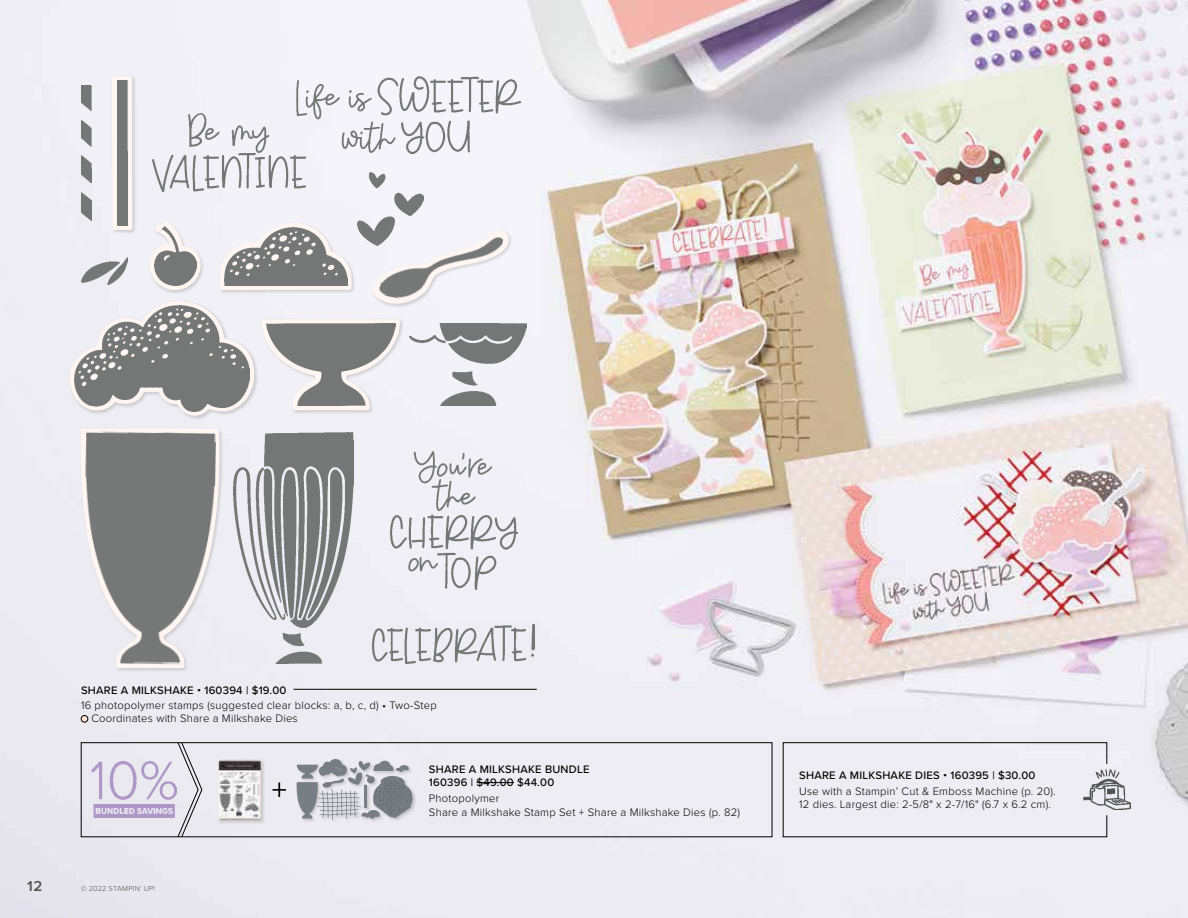
<style>
.page{position:relative;width:1188px;height:918px;background:#fff}
.page>*{position:absolute;margin:0;border:0;box-sizing:border-box;transform-origin:0 0}
.t1{font:600 15px "Proxima Nova";color:#525453}
.t2{font:300 11.25px/13.5px "Proxima Nova";letter-spacing:.02em;color:#000}
.t3{font:500 11.25px/13.5px "Proxima Nova";letter-spacing:.02em;color:#000}
.t4{font:300 7.5px "Proxima Nova";letter-spacing:.025em;color:#525453}
.s1{font-family:"Proxima Nova T";font-weight:100}
</style>
<div class="page">
<img style="left:0;top:0;width:1188px;height:918px">
<div style="left:80px;top:427px;width:144px;height:246px;background:#000;opacity:.15"></div>
<svg style="left:79px;top:429px;width:142px;height:239px"></svg>
<img style="left:82px;top:431px;width:134px;height:234px">
<div style="left:69px;top:300px;width:190px;height:120px;background:#eeedf3"></div>
<div style="left:111px;top:75px;width:26px;height:160px;background:#dfdfe4"></div>
<svg style="left:112px;top:76px;width:20px;height:154px;fill:#757777"></svg>
<img style="left:81px;top:86px;width:10px;height:135px">
<img style="left:152px;top:113px;width:153px;height:79px">
<img style="left:373px;top:624px;width:162px;height:40px">
<img style="left:390px;top:452px;width:128px;height:137px">
<img style="left:296px;top:76px;width:224px;height:78px">
<img style="left:234px;top:433px;width:120px;height:231px">
<img style="left:509px;top:324px;width:17px;height:82px">
<img style="left:357px;top:173px;width:67px;height:48px">
<div style="left:217px;top:758px;width:49px;height:66px;background:#000;opacity:.15"></div>
<img style="left:218px;top:759px;width:44px;height:61px">
<svg style="left:273px;top:783px;width:13px;height:14px"></svg>
<svg style="left:177px;top:744px;width:25px;height:91px"></svg>
<img style="left:91px;top:762px;width:86px;height:55px">
<div style="left:81px;top:742px;width:691px;height:95px;border:1px solid #000"></div>
<hr style="left:477px;top:782px;width:37px;height:1px;background:#000">
<hr style="left:294px;top:689px;width:243px;height:1px;background:#000">
<div style="left:81px;top:716px;width:7px;height:6px;background:#fee4d5;border-radius:50%"></div>
<div style="left:81px;top:715px;width:7px;height:7px;border:1px solid #000;border-radius:50%"></div>
<div style="left:372px;top:230px;width:141px;height:78px;background:#000;opacity:.15"></div>
<svg style="left:70px;top:221px;width:439px;height:195px"></svg>
<img style="left:378px;top:217px;width:125px;height:99px">
<img style="left:1107px;top:770px;width:23px;height:40px">
<div style="left:783px;top:742px;width:324px;height:95px;background:#eeedf3"></div>
<div style="left:360px;top:809px;width:24px;height:14px;background:#e8e7ed"></div>
<div style="left:316px;top:788px;width:49px;height:36px;background:#ecebf1"></div>
<div style="left:296px;top:781px;width:26px;height:42px;background:#000;opacity:.15"></div>
<div style="left:372px;top:775px;width:45px;height:47px;background:#ecebf1"></div>
<div style="left:407px;top:790px;width:9px;height:11px;background:#e2e1e7"></div>
<div style="left:408px;top:794px;width:9px;height:11px;background:#000;opacity:.15"></div>
<div style="left:409px;top:798px;width:8px;height:11px;background:#000;opacity:.15"></div>
<div style="left:390px;top:813px;width:9px;height:8px;background:#e2e1e7"></div>
<div style="left:388px;top:813px;width:8px;height:9px;background:#e9e8ee"></div>
<div style="left:318px;top:758px;width:33px;height:23px;background:#ecebf1"></div>
<svg style="left:296px;top:759px;width:117px;height:61px"></svg>
<p class="t3" style="left:81px;top:683px;width:207px">SHARE A MILKSHAKE • 160394 | $19.00</p>
<p class="t2" style="left:91px;top:698px;width:347px;text-indent:-10px">16 photopolymer stamps (suggested clear blocks: a, b, c, d) • Two-Step<br>Coordinates with Share a Milkshake Dies</p>
<h1 class="t1" style="left:27px;top:875px;width:17px">12</h1>
<p class="t4" style="left:81px;top:883px;width:76px">© 2022 STAMPIN<span class="s1">'</span> UP!</p>
<p class="t3" style="left:429px;top:762px;width:162px">SHARE A MILKSHAKE BUNDLE<br>160396 | $49.00 $44.00</p>
<p class="t2" style="left:429px;top:791px;width:313px">Photopolymer<br>Share a Milkshake Stamp Set + Share a Milkshake Dies (p. 82)</p>
<p class="t3" style="left:799px;top:768px;width:238px">SHARE A MILKSHAKE DIES • 160395 | $30.00</p>
<p class="t2" style="left:799px;top:784px;width:258px">Use with a Stampin’ Cut &amp; Emboss Machine (p. 20).<br>12 dies. Largest die: 2-5/8" x 2-7/16" (6.7 x 6.2 cm).</p>
</div>
